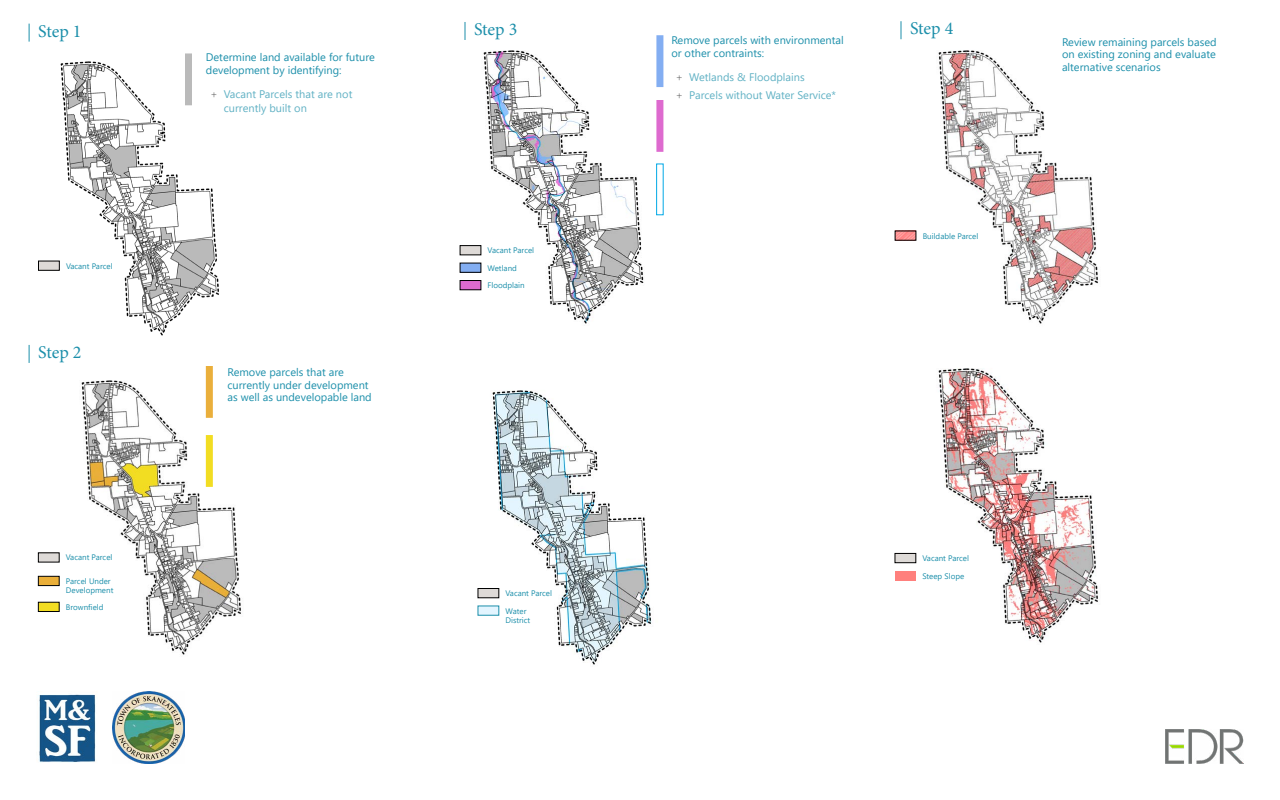
<style>
.page{position:relative;width:1280px;height:800px;background:#fff}
.page>*{position:absolute;margin:0;border:0;box-sizing:border-box;transform-origin:0 0}
.t1{font:18px "Minion Pro";letter-spacing:-.005em;color:#1c8faa}
.t2{font:11px/12.6px "Segoe UI";color:#1c8faa}
.t3{font:11px/13.2px "Segoe UI";color:#60b1c4}
.t4{font:8px/17.5px "Segoe UI";color:#1c8faa}
.s1{font-weight:300;color:#4d4d4d}
</style>
<div class="page">
<img style="left:112px;top:691px;width:73px;height:73px">
<img style="left:38px;top:694px;width:58px;height:69px">
<img style="left:1165px;top:730px;width:79px;height:34px">
<img style="left:42px;top:61px;width:177px;height:275px">
<svg style="left:29px;top:24px;width:1px;height:18px"></svg>
<div style="left:38px;top:261px;width:21px;height:9px;background:#dedad7"></div>
<div style="left:38px;top:261px;width:22px;height:10px;border:1px solid #000"></div>
<div style="left:185px;top:53px;width:7px;height:52px;background:#bababa"></div>
<svg style="left:29px;top:345px;width:1px;height:18px"></svg>
<img style="left:81px;top:373px;width:160px;height:282px">
<div style="left:38px;top:576px;width:21px;height:10px;background:#eaaf39;border:1px solid #000"></div>
<div style="left:38px;top:602px;width:21px;height:10px;background:#f2dd22;border:1px solid #000"></div>
<div style="left:38px;top:553px;width:21px;height:9px;background:#dedad7"></div>
<img style="left:465px;top:50px;width:179px;height:274px">
<svg style="left:464px;top:22px;width:2px;height:18px"></svg>
<div style="left:460px;top:246px;width:21px;height:9px;background:#dedad7"></div>
<div style="left:460px;top:245px;width:21px;height:10px;border:1px solid #000"></div>
<div style="left:460px;top:263px;width:21px;height:9px;background:#83aef2"></div>
<div style="left:460px;top:263px;width:21px;height:10px;border:1px solid #000"></div>
<div style="left:460px;top:281px;width:21px;height:9px;background:#de6acf"></div>
<div style="left:460px;top:280px;width:21px;height:10px;border:1px solid #000"></div>
<img style="left:477px;top:390px;width:175px;height:275px">
<div style="left:478px;top:589px;width:21px;height:9px;background:#dedad7"></div>
<div style="left:478px;top:588px;width:21px;height:10px;border:1px solid #000"></div>
<div style="left:478px;top:606px;width:21px;height:9px;background:#e3f5ff"></div>
<div style="left:206px;top:366px;width:7px;height:52px;background:#eaaf3b"></div>
<div style="left:206px;top:435px;width:7px;height:52px;background:#f2dd22"></div>
<div style="left:656px;top:35px;width:7px;height:52px;background:#83aef2"></div>
<div style="left:656px;top:100px;width:7px;height:52px;background:#de6acf"></div>
<div style="left:656px;top:164px;width:7px;height:51px;border:1px solid #00a8e6"></div>
<img style="left:938px;top:368px;width:160px;height:275px">
<img style="left:938px;top:50px;width:160px;height:274px">
<svg style="left:900px;top:21px;width:2px;height:18px"></svg>
<div style="left:895px;top:553px;width:21px;height:10px;background:#dedad7"></div>
<div style="left:895px;top:553px;width:21px;height:10px;border:1px solid #000"></div>
<svg style="left:897px;top:233px;width:17px;height:5px"></svg>
<div style="left:895px;top:572px;width:21px;height:9px;background:#ff807d"></div>
<h1 class="t1" style="left:38px;top:19px;width:45px">Step 1</h1>
<p class="t2" style="left:206px;top:50px;width:171px">Determine land available for future development by identifying:</p>
<p class="t3" style="left:224px;top:87px;width:130px;text-indent:-13px"><span class="s1">+</span> Vacant Parcels that are not currently built on</p>
<h1 class="t1" style="left:474px;top:17px;width:45px">Step 3</h1>
<p class="t2" style="left:671px;top:33px;width:174px">Remove parcels with environmental or other contraints:</p>
<p class="t3" style="left:676px;top:67px;width:162px;line-height:18.2px"><span class="s1">+</span> Wetlands &amp; Floodplains<br><span class="s1">+</span> Parcels without Water Service*</p>
<h1 class="t1" style="left:910px;top:17px;width:45px">Step 4</h1>
<p class="t2" style="left:1062px;top:34px;width:156px;text-align:justify">Review remaining parcels based on existing zoning and evaluate alternative scenarios</p>
<p class="t4" style="left:923px;top:226px;width:57px">Buildable Parcel</p>
<p class="t4" style="left:488px;top:241px;width:48px">Vacant Parcel</p>
<p class="t4" style="left:66px;top:256px;width:48px">Vacant Parcel</p>
<p class="t4" style="left:488px;top:258px;width:39px">Wetland<br>Floodplain</p>
<h1 class="t1" style="left:38px;top:340px;width:45px">Step 2</h1>
<p class="t2" style="left:227px;top:365px;width:146px">Remove parcels that are currently under development as well as undevelopable land</p>
<p class="t4" style="left:66px;top:548px;width:48px">Vacant Parcel</p>
<p class="t4" style="left:923px;top:549px;width:48px">Vacant Parcel</p>
<p class="t4" style="left:66px;top:576px;width:49px;line-height:9.6px">Parcel Under<br>Development</p>
<p class="t4" style="left:66px;top:598px;width:39px">Brownfield</p>
<p class="t4" style="left:506px;top:584px;width:48px">Vacant Parcel<br>Water</p>
<p class="t4" style="left:506px;top:611px;width:26px">District</p>
<p class="t4" style="left:923px;top:567px;width:43px">Steep Slope</p>
</div>
